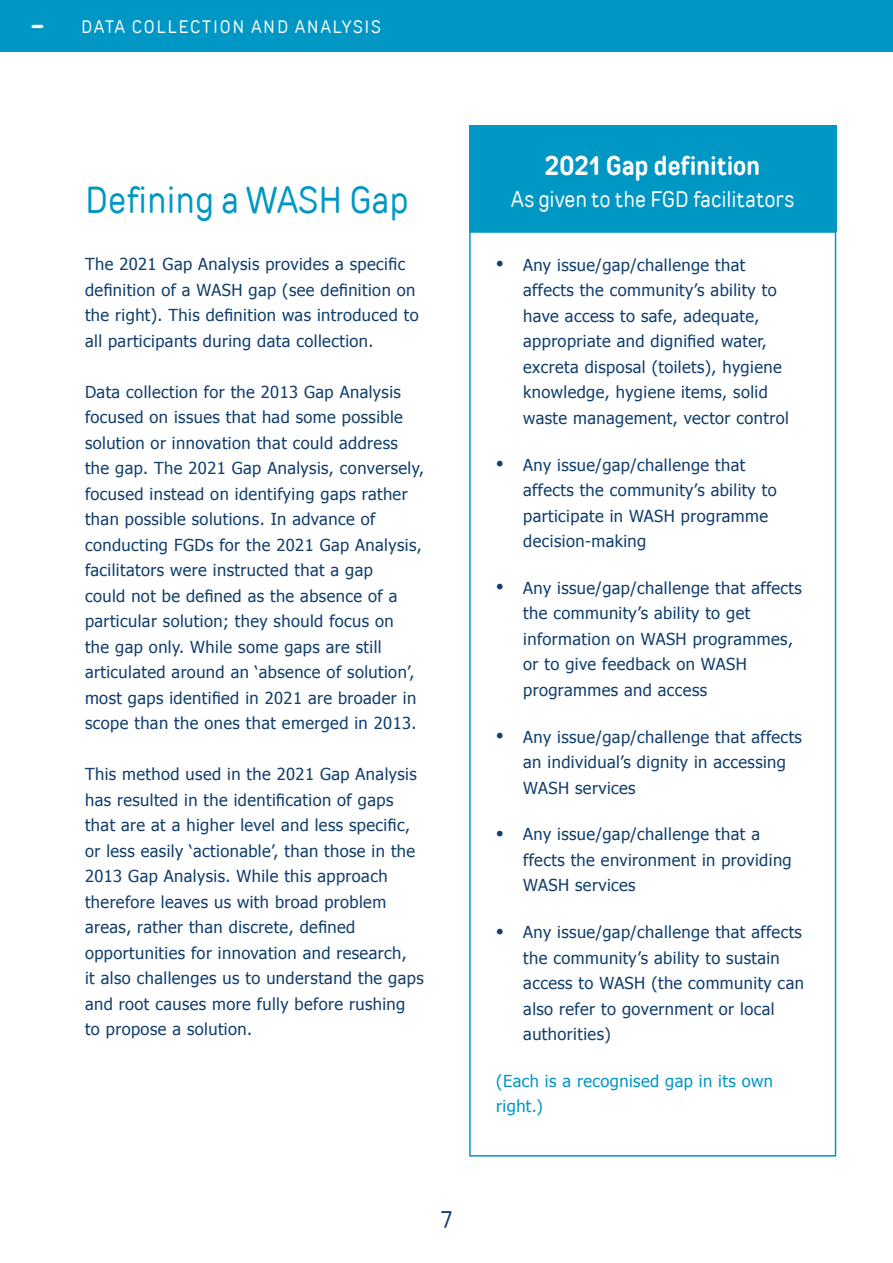
<style>
.page{position:relative;width:893px;height:1263px;background:#fff}
.page>*{position:absolute;margin:0;border:0;box-sizing:border-box;transform-origin:0 0}
.t1{font:37.5px "TT Rounds Condensed";color:#0097c5}
.t2{font:700 27px "TT Rounds Condensed";letter-spacing:-.005em;color:#fff}
.t3{font:24px "TT Rounds Condensed";color:#123f6d}
.t4{font:22.5px "TT Rounds Condensed";letter-spacing:.005em;color:#fff}
.t5{font:18px "TT Rounds Condensed";letter-spacing:.1em;color:#fff}
.t6{font:16.5px/25.5px "Tahoma";letter-spacing:.025em;color:#123f6d}
.t7{font:16.5px/25.5px "Tahoma";letter-spacing:.025em;color:#0097c5}
.s1{font-weight:700;font-size:30px}
</style>
<div class="page">
<div style="left:469px;top:125px;width:367px;height:106px;background:#0097c5"></div>
<div style="left:469px;top:231px;width:367px;height:925px;border:2px solid #0097c5"></div>
<div style="left:0;top:0;width:893px;height:51px;background:#0097c5"></div>
<p class="t5" style="left:31px;top:17px;width:351px"><span class="s1">-</span> DATA COLLECTION AND ANALYSIS</p>
<h1 class="t1" style="left:85px;top:178px;width:325px">Defining a WASH Gap</h1>
<p class="t6" style="left:85px;top:251px;width:335px">The 2021 Gap Analysis provides a specific definition of a WASH gap (see definition on the right). This definition was introduced to all participants during data collection.</p>
<p class="t6" style="left:85px;top:378px;width:340px">Data collection for the 2013 Gap Analysis focused on issues that had some possible solution or innovation that could address the gap. The 2021 Gap Analysis, conversely, focused instead on identifying gaps rather than possible solutions. In advance of conducting FGDs for the 2021 Gap Analysis, facilitators were instructed that a gap<br>could not be defined as the absence of a particular solution; they should focus on<br>the gap only. While some gaps are still articulated around an ‘absence of solution’, most gaps identified in 2021 are broader in scope than the ones that emerged in 2013.</p>
<p class="t6" style="left:85px;top:761px;width:340px">This method used in the 2021 Gap Analysis has resulted in the identification of gaps that are at a higher level and less specific, or less easily ‘actionable’, than those in the 2013 Gap Analysis. While this approach therefore leaves us with broad problem areas, rather than discrete, defined opportunities for innovation and research,<br>it also challenges us to understand the gaps and root causes more fully before rushing to propose a solution.</p>
<h3 class="t3" style="left:441px;top:1205px;width:12px">7</h3>
<h2 class="t2" style="left:545px;top:150px;width:217px">2021 Gap definition</h2>
<h3 class="t4" style="left:511px;top:185px;width:284px">As given to the FGD facilitators</h3>
<p class="t6" style="left:523px;top:251px;width:267px;text-indent:-27px">• Any issue/gap/challenge that affects the community’s ability to have access to safe, adequate, appropriate and dignified water, excreta disposal (toilets), hygiene knowledge, hygiene items, solid waste management, vector control</p>
<p class="t6" style="left:523px;top:451px;width:255px;text-indent:-27px">• Any issue/gap/challenge that affects the community’s ability to participate in WASH programme decision-making</p>
<p class="t6" style="left:523px;top:574px;width:280px;text-indent:-27px">• Any issue/gap/challenge that affects the community’s ability to get information on WASH programmes, or to give feedback on WASH programmes and access</p>
<p class="t6" style="left:523px;top:723px;width:280px;text-indent:-27px">• Any issue/gap/challenge that affects an individual’s dignity in accessing<br>WASH services</p>
<p class="t6" style="left:523px;top:821px;width:270px;text-indent:-27px">• Any issue/gap/challenge that a ffects the environment in providing<br>WASH services</p>
<p class="t6" style="left:523px;top:919px;width:282px;text-indent:-27px">• Any issue/gap/challenge that affects the community’s ability to sustain access to WASH (the community can also refer to government or local authorities)</p>
<p class="t7" style="left:496px;top:1067px;width:278px">(Each is a recognised gap in its own right.)</p>
</div>
